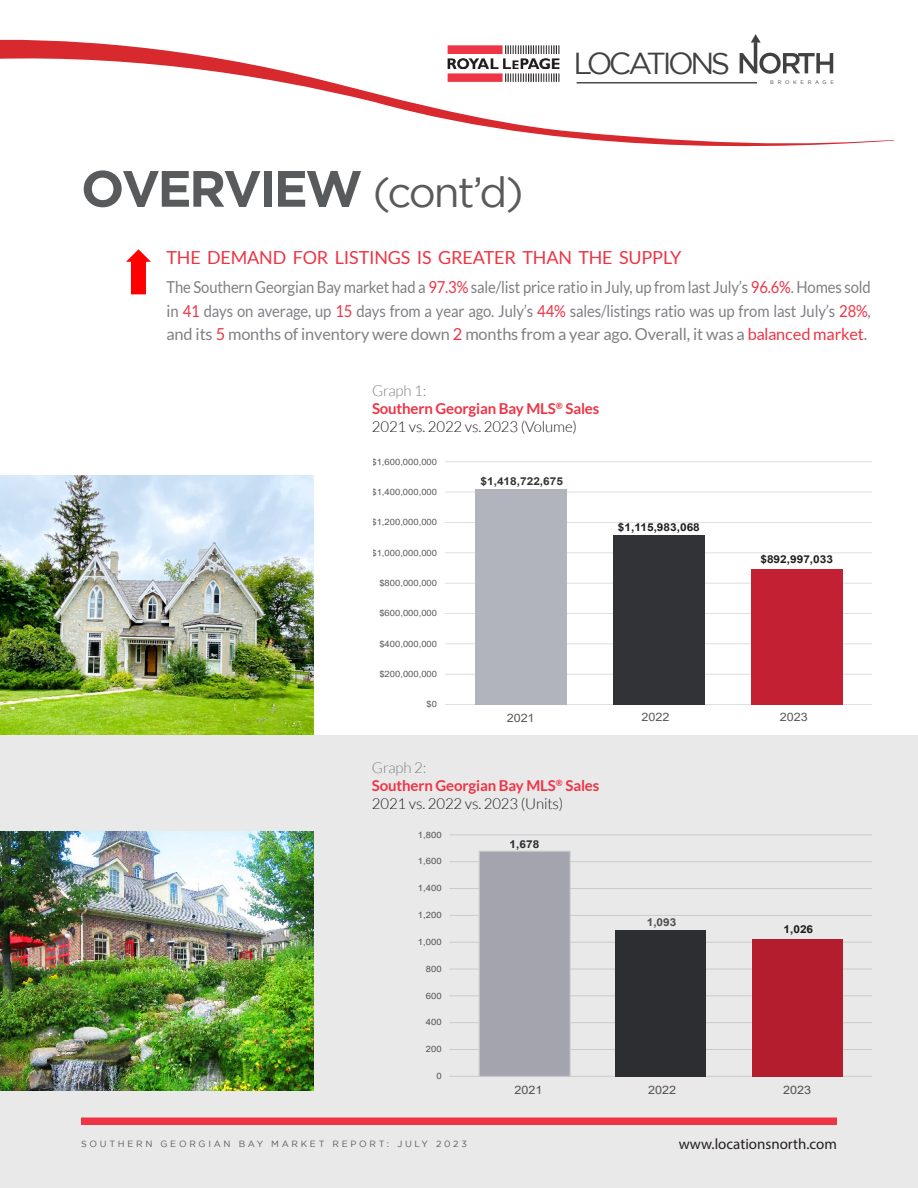
<style>
.page{position:relative;width:918px;height:1188px;background:#fff}
.page>*{position:absolute;margin:0;border:0;box-sizing:border-box;transform-origin:0 0}
.t1{font:700 51px "Gotham";letter-spacing:-.05em;color:#595a5c}
.t2{font:30.3px "Gotham";letter-spacing:-.115em;color:#414141}
.t3{font:18px "Lato";letter-spacing:-.01em;color:#ed3545}
.t4{font:16.5px/23.4px "Lato";letter-spacing:-.01em;color:#807f84;text-align:justify;scale:.9 1}
.t5{font:700 15px/18px "Lato";letter-spacing:-.01em;color:#ed3545}
.t6{font:300 15px "Lato";letter-spacing:-.01em;color:#231f20}
.t7{font:15px "Myriad Pro";color:#231f20}
.t8{font:11.55px "Arial";color:#585959;scale:1.09 1}
.t9{font:700 10.95px "Arial";color:#231f20;scale:1.09 1}
.t10{font:700 10.95px "Arial";color:#323336;scale:1.09 1}
.t11{font:700 10.95px "Arial";color:#585959;scale:1.09 1}
.t12{font:9px "Gotham";letter-spacing:.3em;color:#595a5c}
.t13{font:8.7px "Arial";color:#585959;scale:1.09 1}
.t14{font:5.25px "Gotham";letter-spacing:.7em;color:#414141}
.s1{font-weight:400;font-size:42px}
.s2{color:#ed3545}
.s3{font-weight:300;color:#807f84}
</style>
<div class="page">
<div style="left:0;top:735px;width:918px;height:453px;background:#eae9ea"></div>
<svg style="left:126px;top:249px;width:25px;height:45px"></svg>
<div style="left:81px;top:1118px;width:756px;height:7px;background:#ed3545"></div>
<img style="left:0;top:831px;width:314px;height:259px">
<img style="left:0;top:476px;width:314px;height:259px">
<hr style="left:450px;top:1076px;width:422px;height:1px;background:#dcdddf">
<hr style="left:450px;top:1049px;width:422px;height:1px;background:#dcdddf">
<hr style="left:450px;top:1022px;width:422px;height:1px;background:#dcdddf">
<hr style="left:450px;top:996px;width:422px;height:1px;background:#dcdddf">
<hr style="left:450px;top:969px;width:422px;height:1px;background:#dcdddf">
<hr style="left:450px;top:942px;width:422px;height:1px;background:#dcdddf">
<hr style="left:450px;top:915px;width:422px;height:1px;background:#dcdddf">
<hr style="left:450px;top:888px;width:422px;height:1px;background:#dcdddf">
<hr style="left:450px;top:861px;width:422px;height:1px;background:#dcdddf">
<hr style="left:450px;top:835px;width:422px;height:1px;background:#dcdddf">
<div style="left:479px;top:851px;width:91px;height:225px;background:#a3a4ad"></div>
<div style="left:479px;top:851px;width:92px;height:226px;border:1px solid #dcdddf"></div>
<div style="left:616px;top:930px;width:90px;height:146px;background:#323336"></div>
<div style="left:752px;top:939px;width:91px;height:137px;background:#b31d2e"></div>
<hr style="left:445px;top:704px;width:427px;height:1px;background:#dcdddf">
<hr style="left:445px;top:674px;width:427px;height:1px;background:#dcdddf">
<hr style="left:445px;top:644px;width:427px;height:1px;background:#dcdddf">
<hr style="left:445px;top:613px;width:427px;height:1px;background:#dcdddf">
<hr style="left:445px;top:583px;width:427px;height:1px;background:#dcdddf">
<hr style="left:445px;top:553px;width:427px;height:1px;background:#dcdddf">
<hr style="left:445px;top:522px;width:427px;height:1px;background:#dcdddf">
<hr style="left:445px;top:492px;width:427px;height:1px;background:#dcdddf">
<hr style="left:445px;top:462px;width:427px;height:1px;background:#dcdddf">
<div style="left:475px;top:489px;width:92px;height:216px;background:#b2b4bd"></div>
<div style="left:613px;top:535px;width:92px;height:170px;background:#323336"></div>
<div style="left:751px;top:569px;width:92px;height:136px;background:#c42033"></div>
<svg style="left:0;top:37px;width:894px;height:110px"></svg>
<p class="t1" style="left:81px;top:159px;width:444px">OVERVIEW <span class="s1">(cont’d)</span></p>
<h2 class="t2" style="left:573px;top:46px;width:158px">LOCATIONS</h2>
<p class="t14" style="left:770px;top:80px;width:65px">BROKERAGE</p>
<p class="t3" style="left:166px;top:247px;width:517px">THE DEMAND FOR LISTINGS IS GREATER THAN THE SUPPLY</p>
<p class="t4" style="left:167px;top:275px;width:784px">The Southern Georgian Bay market had a <span class="s2">97.3%</span> sale/list price ratio in July, up from last July’s <span class="s2">96.6%</span>. Homes sold in <span class="s2">41</span> days on average, up <span class="s2">15</span> days from a year ago. July’s <span class="s2">44%</span> sales/listings ratio was up from last July’s <span class="s2">28%</span>, and its <span class="s2">5</span> months of inventory were down <span class="s2">2</span> months from a year ago. Overall, it was a <span class="s2">balanced market</span>.</p>
<p class="t5" style="left:372px;top:381px;width:229px"><span class="s3">Graph 1:<br></span>Southern Georgian Bay MLS<sup>®</sup> Sales</p>
<p class="t6" style="left:372px;top:419px;width:206px">2021 vs. 2022 vs. 2023 (Volume)</p>
<p class="t13" style="left:371px;top:455px;width:62px">$1,600,000,000</p>
<p class="t13" style="left:371px;top:486px;width:62px">$1,400,000,000</p>
<p class="t13" style="left:371px;top:516px;width:62px">$1,200,000,000</p>
<p class="t13" style="left:371px;top:547px;width:62px">$1,000,000,000</p>
<p class="t13" style="left:379px;top:577px;width:55px">$800,000,000</p>
<p class="t13" style="left:379px;top:607px;width:55px">$600,000,000</p>
<p class="t13" style="left:379px;top:638px;width:55px">$400,000,000</p>
<p class="t13" style="left:379px;top:668px;width:55px">$200,000,000</p>
<p class="t13" style="left:427px;top:698px;width:11px">$0</p>
<p class="t10" style="left:481px;top:473px;width:77px">$1,418,722,675</p>
<p class="t9" style="left:618px;top:519px;width:77px">$1,115,983,068</p>
<p class="t9" style="left:760px;top:552px;width:68px">$892,997,033</p>
<p class="t8" style="left:507px;top:709px;width:27px">2021</p>
<p class="t8" style="left:642px;top:709px;width:27px">2022</p>
<p class="t8" style="left:780px;top:709px;width:27px">2023</p>
<p class="t5" style="left:372px;top:758px;width:229px"><span class="s3">Graph 2:<br></span>Southern Georgian Bay MLS<sup>®</sup> Sales</p>
<p class="t6" style="left:372px;top:795px;width:193px">2021 vs. 2022 vs. 2023 (Units)</p>
<p class="t13" style="left:418px;top:829px;width:23px">1,800</p>
<p class="t13" style="left:418px;top:855px;width:23px">1,600</p>
<p class="t13" style="left:418px;top:882px;width:23px">1,400</p>
<p class="t13" style="left:418px;top:909px;width:23px">1,200</p>
<p class="t13" style="left:418px;top:936px;width:23px">1,000</p>
<p class="t13" style="left:426px;top:963px;width:16px">800</p>
<p class="t13" style="left:426px;top:990px;width:16px">600</p>
<p class="t13" style="left:426px;top:1016px;width:16px">400</p>
<p class="t13" style="left:426px;top:1043px;width:16px">200</p>
<p class="t13" style="left:436px;top:1070px;width:6px">0</p>
<p class="t12" style="left:81px;top:1139px;width:387px">SOUTHERN GEORGIAN BAY MARKET REPORT: JULY 2023</p>
<p class="t10" style="left:510px;top:837px;width:29px">1,678</p>
<p class="t11" style="left:647px;top:915px;width:29px">1,093</p>
<p class="t9" style="left:784px;top:922px;width:29px">1,026</p>
<p class="t8" style="left:514px;top:1082px;width:27px">2021</p>
<p class="t8" style="left:648px;top:1082px;width:27px">2022</p>
<p class="t8" style="left:783px;top:1082px;width:27px">2023</p>
<p class="t7" style="left:679px;top:1134px;width:160px">www.locationsnorth.com</p>
</div>
